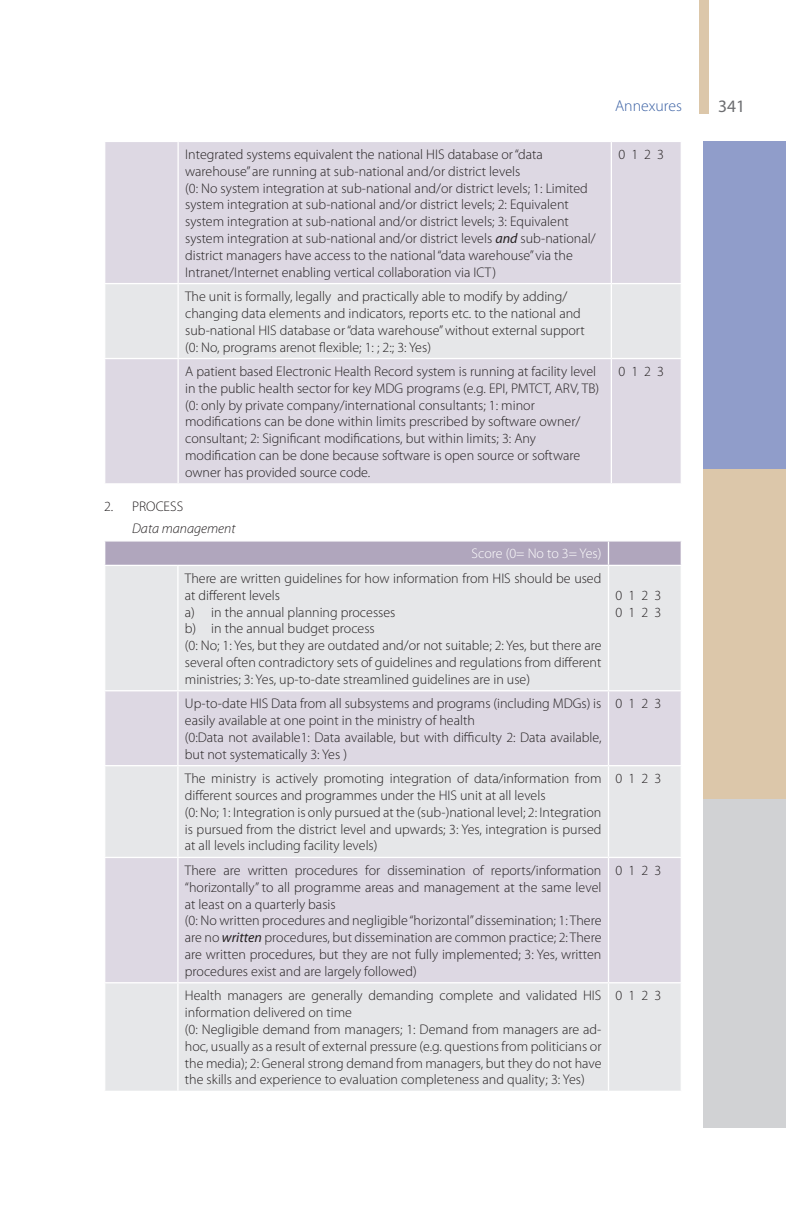
<style>
.page{position:relative;width:786px;height:1227px;background:#fff}
.page>*{position:absolute;margin:0;border:0;box-sizing:border-box;transform-origin:0 0}
.t1{font:17.5px "Myriad Pro";color:#6c6d70}
.t2{font:300 15.75px "Myriad Pro";color:#3b61a4}
.t3{font:300 14px/16.8px "Myriad Pro";color:#231f20}
.t4{font:300 14px "Myriad Pro";color:#fff}
.t5{font:italic 300 14px "Myriad Pro";color:#231f20}
.s1{font-weight:400;font-style:italic}
</style>
<div class="page">
<svg style="left:699px;top:0;width:10px;height:113px"></svg>
<div style="left:703px;top:141px;width:82px;height:328px;background:#909dca"></div>
<div style="left:703px;top:469px;width:82px;height:330px;background:#dcc7aa"></div>
<div style="left:703px;top:799px;width:82px;height:328px;background:#d1d2d4"></div>
<div style="left:105px;top:142px;width:575px;height:341px;background:#ddd8e3"></div>
<div style="left:105px;top:284px;width:575px;height:74px;background:#e6e7e9"></div>
<hr style="left:177px;top:142px;width:2px;height:141px;background:#fff">
<hr style="left:610px;top:142px;width:2px;height:141px;background:#fff">
<hr style="left:104px;top:283px;width:74px;height:1px;background:#fff">
<hr style="left:178px;top:283px;width:433px;height:1px;background:#fff">
<hr style="left:177px;top:284px;width:2px;height:74px;background:#fff">
<hr style="left:611px;top:283px;width:70px;height:1px;background:#fff">
<hr style="left:610px;top:284px;width:2px;height:74px;background:#fff">
<hr style="left:104px;top:358px;width:74px;height:1px;background:#fff">
<hr style="left:178px;top:358px;width:433px;height:1px;background:#fff">
<hr style="left:177px;top:359px;width:2px;height:124px;background:#fff">
<hr style="left:611px;top:358px;width:70px;height:1px;background:#fff">
<hr style="left:610px;top:359px;width:2px;height:124px;background:#fff">
<div style="left:105px;top:566px;width:575px;height:524px;background:#e6e7e9"></div>
<svg style="left:105px;top:691px;width:575px;height:291px;background:#dfdce4"></svg>
<div style="left:105px;top:541px;width:576px;height:23px;background:#b0a6bd"></div>
<hr style="left:177px;top:566px;width:1px;height:124px;background:#fff">
<hr style="left:607px;top:566px;width:2px;height:124px;background:#fff">
<hr style="left:104px;top:690px;width:74px;height:1px;background:#fff">
<hr style="left:178px;top:690px;width:430px;height:1px;background:#fff">
<hr style="left:177px;top:691px;width:1px;height:74px;background:#fff">
<hr style="left:608px;top:690px;width:73px;height:1px;background:#fff">
<hr style="left:607px;top:691px;width:2px;height:74px;background:#fff">
<hr style="left:104px;top:765px;width:74px;height:1px;background:#fff">
<hr style="left:178px;top:765px;width:430px;height:1px;background:#fff">
<hr style="left:177px;top:766px;width:1px;height:90px;background:#fff">
<hr style="left:608px;top:765px;width:73px;height:1px;background:#fff">
<hr style="left:607px;top:766px;width:2px;height:90px;background:#fff">
<hr style="left:104px;top:856px;width:74px;height:2px;background:#fff">
<hr style="left:178px;top:856px;width:430px;height:2px;background:#fff">
<hr style="left:177px;top:858px;width:1px;height:124px;background:#fff">
<hr style="left:608px;top:856px;width:73px;height:2px;background:#fff">
<hr style="left:607px;top:858px;width:2px;height:124px;background:#fff">
<hr style="left:104px;top:982px;width:74px;height:1px;background:#fff">
<hr style="left:178px;top:982px;width:430px;height:1px;background:#fff">
<hr style="left:177px;top:983px;width:1px;height:107px;background:#fff">
<hr style="left:608px;top:982px;width:73px;height:1px;background:#fff">
<hr style="left:607px;top:983px;width:2px;height:107px;background:#fff">
<p class="t2" style="left:615px;top:97px;width:68px">Annexures</p>
<p class="t1" style="left:718px;top:95px;width:28px">341</p>
<p class="t3" style="left:185px;top:146px;width:412px">Integrated systems equivalent the national HIS database or “data warehouse” are running at sub-national and/or district levels<br>(0: No system integration at sub-national and/or district levels; 1: Limited system integration at sub-national and/or district levels; 2: Equivalent system integration at sub-national and/or district levels; 3: Equivalent system integration at sub-national and/or district levels <span class="s1">and</span> sub-national/ district managers have access to the national “data warehouse” via the Intranet/Internet enabling vertical collaboration via ICT)</p>
<p class="t3" style="left:618px;top:146px;width:47px">0 1 2 3</p>
<p class="t3" style="left:185px;top:288px;width:401px">The unit is formally, legally and practically able to modify by adding/ changing data elements and indicators, reports etc. to the national and sub-national HIS database or “data warehouse” without external support (0: No, programs arenot flexible; 1: ; 2:; 3: Yes)</p>
<p class="t3" style="left:185px;top:363px;width:415px">A patient based Electronic Health Record system is running at facility level in the public health sector for key MDG programs (e.g. EPI, PMTCT, ARV, TB) (0: only by private company/international consultants; 1: minor modifications can be done within limits prescribed by software owner/ consultant; 2: Significant modifications, but within limits; 3: Any modification can be done because software is open source or software owner has provided source code.</p>
<p class="t3" style="left:618px;top:363px;width:47px">0 1 2 3</p>
<p class="t3" style="left:104px;top:498px;width:81px">2. PROCESS</p>
<p class="t5" style="left:132px;top:521px;width:105px">Data management</p>
<p class="t4" style="left:471px;top:546px;width:131px">Score (0= No to 3= Yes)</p>
<p class="t3" style="left:185px;top:570px;width:418px">There are written guidelines for how information from HIS should be used at different levels<br>a) in the annual planning processes<br>b) in the annual budget process<br>(0: No; 1: Yes, but they are outdated and/or not suitable; 2: Yes, but there are several often contradictory sets of guidelines and regulations from different ministries; 3: Yes, up-to-date streamlined guidelines are in use)</p>
<p class="t3" style="left:615px;top:587px;width:47px">0 1 2 3<br>0 1 2 3</p>
<p class="t3" style="left:185px;top:695px;width:418px">Up-to-date HIS Data from all subsystems and programs (including MDGs) is easily available at one point in the ministry of health<br>(0:Data not available1: Data available, but with difficulty 2: Data available, but not systematically 3: Yes )</p>
<p class="t3" style="left:615px;top:695px;width:47px">0 1 2 3</p>
<p class="t3" style="left:185px;top:770px;width:418px">The ministry is actively promoting integration of data/information from different sources and programmes under the HIS unit at all levels<br>(0: No; 1: Integration is only pursued at the (sub-)national level; 2: Integration is pursued from the district level and upwards; 3: Yes, integration is pursed at all levels including facility levels)</p>
<p class="t3" style="left:615px;top:770px;width:47px">0 1 2 3</p>
<p class="t3" style="left:185px;top:862px;width:418px">There are written procedures for dissemination of reports/information “horizontally” to all programme areas and management at the same level at least on a quarterly basis<br>(0: No written procedures and negligible “horizontal” dissemination; 1: There are no <span class="s1">written</span> procedures, but dissemination are common practice; 2: There are written procedures, but they are not fully implemented; 3: Yes, written procedures exist and are largely followed)</p>
<p class="t3" style="left:615px;top:862px;width:47px">0 1 2 3</p>
<p class="t3" style="left:185px;top:987px;width:418px">Health managers are generally demanding complete and validated HIS information delivered on time<br>(0: Negligible demand from managers; 1: Demand from managers are ad&shy;hoc, usually as a result of external pressure (e.g. questions from politicians or the media); 2: General strong demand from managers, but they do not have the skills and experience to evaluation completeness and quality; 3: Yes)</p>
<p class="t3" style="left:615px;top:987px;width:47px">0 1 2 3</p>
</div>
